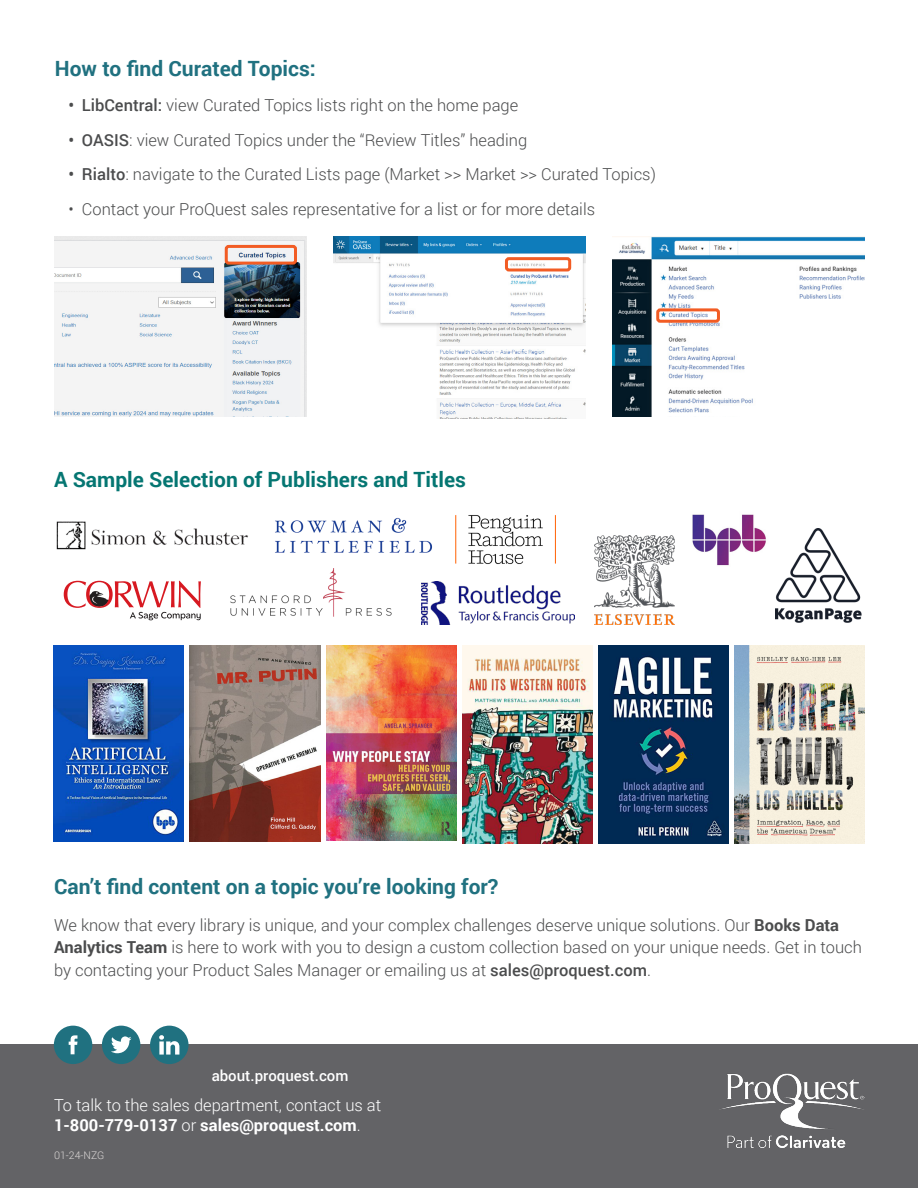
<style>
.page{position:relative;width:918px;height:1188px;background:#fff}
.page>*{position:absolute;margin:0;border:0;box-sizing:border-box;transform-origin:0 0}
.Heading_2{font:700 21px "Roboto";color:#207180}
.Heading_2-2{font:700 21px "Roboto";color:#057672}
.Body_Copy-Lg{font:300 16.5px/22.5px "Roboto";color:#4b4c4d}
.Body_copy{font:300 16.5px/19.8px "Roboto";color:#fff}
.t1{font:500 15px "Roboto";color:#fff}
.code_number{font:300 10.5px "Roboto";color:#dcd8d7}
.s1{font-weight:500}
.s2{font-weight:700}
</style>
<div class="page">
<div style="left:0;top:1045px;width:918px;height:143px;background:#636366"></div>
<div style="left:54px;top:1026px;width:38px;height:38px;background:#207180;border-radius:50%"></div>
<svg style="left:69px;top:1035px;width:8px;height:19px"></svg>
<div style="left:102px;top:1026px;width:38px;height:38px;background:#207180;border-radius:50%"></div>
<svg style="left:111px;top:1036px;width:21px;height:17px"></svg>
<div style="left:150px;top:1026px;width:39px;height:38px;background:#207180;border-radius:50%"></div>
<svg style="left:159px;top:1035px;width:20px;height:20px"></svg>
<img style="left:719px;top:1074px;width:145px;height:74px">
<img style="left:612px;top:237px;width:253px;height:179px">
<img style="left:55px;top:237px;width:251px;height:179px">
<img style="left:333px;top:237px;width:252px;height:182px">
<div style="left:225px;top:245px;width:72px;height:20px;border:3px solid #f25c24;border-radius:2px"></div>
<div style="left:656px;top:308px;width:64px;height:15px;border:3px solid #f25c24;border-radius:2px"></div>
<img style="left:327px;top:646px;width:130px;height:194px">
<img style="left:734px;top:646px;width:130px;height:197px">
<img style="left:599px;top:646px;width:129px;height:197px">
<img style="left:190px;top:646px;width:131px;height:196px">
<img style="left:54px;top:646px;width:129px;height:196px">
<img style="left:463px;top:646px;width:130px;height:197px">
<img style="left:56px;top:521px;width:192px;height:29px">
<img style="left:275px;top:517px;width:157px;height:36px">
<img style="left:692px;top:514px;width:74px;height:52px">
<img style="left:422px;top:581px;width:153px;height:43px">
<img style="left:775px;top:528px;width:87px;height:95px">
<svg style="left:64px;top:581px;width:137px;height:39px"></svg>
<img style="left:230px;top:569px;width:162px;height:48px">
<img style="left:455px;top:515px;width:101px;height:49px">
<img style="left:595px;top:536px;width:80px;height:88px">
<div style="left:505px;top:257px;width:66px;height:15px;border:3px solid #f25c24;border-radius:2px"></div>
<p class="Heading_2" style="left:55px;top:54px;width:263px">How to find Curated Topics:</p>
<p class="Body_Copy-Lg" style="left:68px;top:93px;width:451px"><span class="s1">• LibCentral:</span> view Curated Topics lists right on the home page</p>
<p class="Body_Copy-Lg" style="left:68px;top:128px;width:460px"><span class="s1">• OASIS</span>: view Curated Topics under the “Review Titles” heading</p>
<p class="Body_Copy-Lg" style="left:68px;top:162px;width:589px"><span class="s1">• Rialto</span>: navigate to the Curated Lists page (Market &gt;&gt; Market &gt;&gt; Curated Topics)</p>
<p class="Body_Copy-Lg" style="left:68px;top:197px;width:528px">• Contact your ProQuest sales representative for a list or for more details</p>
<p class="Heading_2-2" style="left:54px;top:465px;width:414px">A Sample Selection of Publishers and Titles</p>
<p class="Heading_2" style="left:54px;top:872px;width:446px">Can’t find content on a topic you’re looking for?</p>
<p class="Body_Copy-Lg" style="left:54px;top:913px;width:809px">We know that every library is unique, and your complex challenges deserve unique solutions. Our <span class="s2">Books Data<br>Analytics Team</span> is here to work with you to design a custom collection based on your unique needs. Get in touch by contacting your Product Sales Manager or emailing us at <span class="s1">sales@proquest.com</span>.</p>
<p class="t1" style="left:212px;top:1065px;width:138px">about.proquest.com</p>
<p class="Body_copy" style="left:54px;top:1095px;width:329px">To talk to the sales department, contact us at<br><span class="s2">1-800-779-0137</span> or <span class="s2">sales@proquest.com</span>.</p>
<p class="code_number" style="left:54px;top:1148px;width:52px">01-24-NZG</p>
</div>
